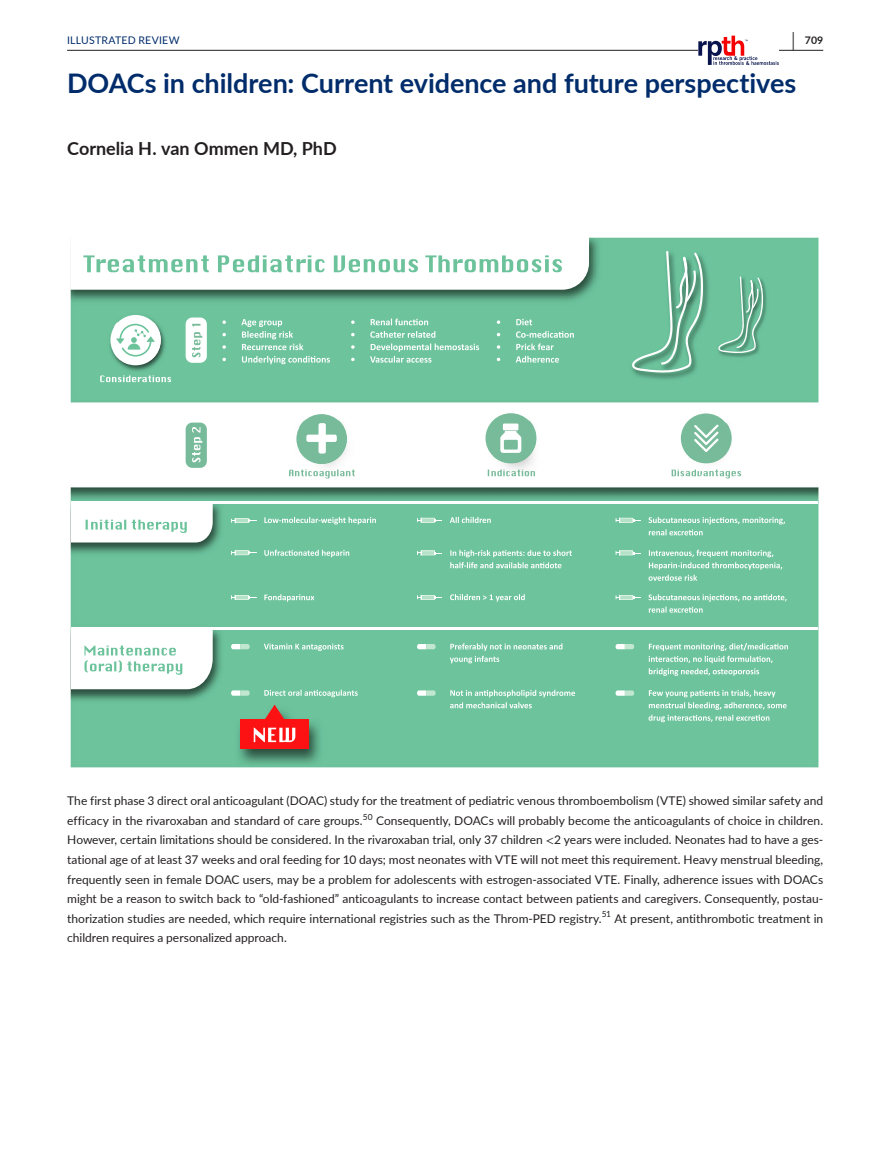
<style>
.page{position:relative;width:893px;height:1174px;background:#fff}
.page>*{position:absolute;margin:0;border:0;box-sizing:border-box;transform-origin:0 0}
.t1{font:700 27px "Lato";letter-spacing:-.005em;color:#002c6b}
.t2{font:700 19.5px "Lato";color:#231f20;scale:.48 1}
.t3{font:700 18px "Lato";color:#231f20}
.t4{font:12px/19.5px "Lato";color:#231f20;text-align:justify}
.t5{font:10.5px "Lato";letter-spacing:.02em;color:#002c6b}
.t6{font:700 10.5px "Lato";color:#231f20}
.s1{font-family:"STIX"}
</style>
<div class="page">
<hr style="left:67px;top:50px;width:756px;height:1px;background:#231f20">
<svg style="left:698px;top:36px;width:81px;height:29px"></svg>
<img style="left:70px;top:238px;width:749px;height:529px">
<svg style="left:70px;top:238px;width:519px;height:52px"></svg>
<svg style="left:222px;top:319px;width:81px;height:31px;background:#85cdac"></svg>
<svg style="left:222px;top:356px;width:108px;height:8px"></svg>
<svg style="left:497px;top:319px;width:35px;height:6px"></svg>
<svg style="left:497px;top:331px;width:77px;height:19px"></svg>
<svg style="left:497px;top:356px;width:62px;height:6px"></svg>
<div style="left:110px;top:315px;width:51px;height:50px;background:#fff;border-radius:50%"></div>
<svg style="left:116px;top:324px;width:39px;height:32px"></svg>
<svg style="left:100px;top:375px;width:71px;height:7px"></svg>
<svg style="left:631px;top:251px;width:72px;height:122px;background:#78bf9f"></svg>
<svg style="left:718px;top:276px;width:45px;height:77px;background:#78bf9f"></svg>
<svg style="left:351px;top:318px;width:77px;height:7px"></svg>
<svg style="left:351px;top:331px;width:128px;height:31px;background:#83ccaa"></svg>
<div style="left:296px;top:414px;width:51px;height:50px;background:#78bb9a;border-radius:50%"></div>
<div style="left:319px;top:423px;width:7px;height:30px;background:#fff;border-radius:2px"></div>
<div style="left:306px;top:434px;width:31px;height:8px;background:#fff;border-radius:2px"></div>
<svg style="left:289px;top:469px;width:66px;height:9px"></svg>
<div style="left:485px;top:413px;width:51px;height:50px;background:#78bb9a;border-radius:50%"></div>
<div style="left:503px;top:423px;width:15px;height:7px;background:#fff"></div>
<svg style="left:500px;top:431px;width:21px;height:22px"></svg>
<div style="left:504px;top:440px;width:14px;height:9px;background:#78bb9a"></div>
<svg style="left:488px;top:469px;width:47px;height:7px"></svg>
<div style="left:681px;top:413px;width:50px;height:50px;background:#78bb9a;border-radius:50%"></div>
<svg style="left:694px;top:424px;width:25px;height:28px"></svg>
<svg style="left:672px;top:469px;width:69px;height:9px"></svg>
<svg style="left:264px;top:517px;width:112px;height:7px"></svg>
<svg style="left:264px;top:643px;width:80px;height:8px"></svg>
<svg style="left:649px;top:690px;width:138px;height:32px;background:#88ceae"></svg>
<svg style="left:450px;top:517px;width:41px;height:6px"></svg>
<svg style="left:648px;top:594px;width:139px;height:18px;background:#84ccac"></svg>
<svg style="left:616px;top:644px;width:18px;height:5px"></svg>
<svg style="left:417px;top:644px;width:19px;height:5px"></svg>
<svg style="left:231px;top:644px;width:19px;height:5px"></svg>
<svg style="left:417px;top:690px;width:19px;height:5px"></svg>
<svg style="left:231px;top:690px;width:19px;height:5px"></svg>
<svg style="left:616px;top:690px;width:18px;height:6px"></svg>
<div style="left:240px;top:719px;width:69px;height:29px;background:#fd1214"></div>
<svg style="left:265px;top:704px;width:19px;height:15px"></svg>
<svg style="left:254px;top:727px;width:41px;height:15px"></svg>
<svg style="left:249px;top:596px;width:7px;height:2px"></svg>
<svg style="left:231px;top:595px;width:5px;height:5px"></svg>
<hr style="left:235px;top:595px;width:14px;height:4px;background:#fff">
<svg style="left:236px;top:595px;width:12px;height:4px"></svg>
<svg style="left:435px;top:596px;width:7px;height:2px"></svg>
<svg style="left:417px;top:594px;width:5px;height:6px"></svg>
<hr style="left:421px;top:595px;width:14px;height:4px;background:#fff">
<svg style="left:422px;top:595px;width:12px;height:4px"></svg>
<svg style="left:633px;top:552px;width:8px;height:2px"></svg>
<svg style="left:616px;top:550px;width:4px;height:6px"></svg>
<svg style="left:620px;top:551px;width:13px;height:4px"></svg>
<svg style="left:633px;top:596px;width:8px;height:2px"></svg>
<svg style="left:616px;top:595px;width:4px;height:5px"></svg>
<svg style="left:620px;top:595px;width:13px;height:4px"></svg>
<svg style="left:231px;top:518px;width:25px;height:5px"></svg>
<svg style="left:435px;top:519px;width:7px;height:2px"></svg>
<svg style="left:417px;top:517px;width:5px;height:6px"></svg>
<hr style="left:421px;top:518px;width:14px;height:4px;background:#fff">
<svg style="left:422px;top:518px;width:12px;height:4px"></svg>
<svg style="left:633px;top:519px;width:8px;height:2px"></svg>
<svg style="left:616px;top:517px;width:4px;height:6px"></svg>
<svg style="left:620px;top:518px;width:13px;height:4px"></svg>
<svg style="left:249px;top:552px;width:7px;height:2px"></svg>
<svg style="left:231px;top:550px;width:4px;height:5px"></svg>
<svg style="left:235px;top:550px;width:14px;height:5px"></svg>
<svg style="left:236px;top:551px;width:12px;height:4px"></svg>
<svg style="left:435px;top:552px;width:7px;height:2px"></svg>
<svg style="left:417px;top:550px;width:5px;height:6px"></svg>
<hr style="left:421px;top:551px;width:14px;height:4px;background:#fff">
<hr style="left:422px;top:551px;width:12px;height:4px;background:#b9e4cb">
<svg style="left:71px;top:504px;width:142px;height:38px"></svg>
<svg style="left:71px;top:630px;width:142px;height:59px"></svg>
<hr style="left:71px;top:627px;width:747px;height:3px;background:#fff">
<hr style="left:71px;top:501px;width:747px;height:3px;background:#fff">
<svg style="left:450px;top:550px;width:122px;height:18px;background:#8fd0b2"></svg>
<svg style="left:450px;top:594px;width:75px;height:7px"></svg>
<svg style="left:264px;top:594px;width:50px;height:8px"></svg>
<svg style="left:264px;top:549px;width:85px;height:8px"></svg>
<svg style="left:450px;top:643px;width:112px;height:20px;background:#84ccab"></svg>
<svg style="left:450px;top:690px;width:125px;height:18px;background:#8bcfb0"></svg>
<svg style="left:264px;top:689px;width:94px;height:8px"></svg>
<div style="left:186px;top:317px;width:21px;height:46px;background:#fff;border-radius:7px"></div>
<div style="left:186px;top:422px;width:21px;height:46px;background:#78bb9a;border-radius:7px"></div>
<svg style="left:192px;top:324px;width:10px;height:33px"></svg>
<svg style="left:192px;top:427px;width:10px;height:35px"></svg>
<svg style="left:648px;top:517px;width:137px;height:18px;background:#85ccac"></svg>
<svg style="left:649px;top:550px;width:133px;height:31px;background:#85ccac"></svg>
<svg style="left:649px;top:643px;width:139px;height:33px;background:#88ceae"></svg>
<h2 class="t2" style="left:792px;top:25px;width:7px">|</h2>
<p class="t5" style="left:67px;top:33px;width:114px">ILLUSTRATED REVIEW</p>
<p class="t6" style="left:805px;top:33px;width:20px">709</p>
<h1 class="t1" style="left:67px;top:64px;width:731px">DOACs in children: Current evidence and future perspectives</h1>
<h3 class="t3" style="left:67px;top:135px;width:271px">Cornelia H. van Ommen MD, PhD</h3>
<p class="t4" style="left:67px;top:791px;width:758px">The first phase 3 direct oral anticoagulant (DOAC) study for the treatment of pediatric venous thromboembolism (VTE) showed similar safety and efficacy in the rivaroxaban and standard of care groups.<sup>50</sup> Consequently, DOACs will probably become the anticoagulants of choice in children.<br>However, certain limitations should be considered. In the rivaroxaban trial, only 37 children <span class="s1">&lt;</span>2 years were included. Neonates had to have a ges&shy;tational age of at least 37 weeks and oral feeding for 10 days; most neonates with VTE will not meet this requirement. Heavy menstrual bleeding, frequently seen in female DOAC users, may be a problem for adolescents with estrogen-associated VTE. Finally, adherence issues with DOACs might be a reason to switch back to “old-fashioned” anticoagulants to increase contact between patients and caregivers. Consequently, postau&shy;thorization studies are needed, which require international registries such as the Throm-PED registry.<sup>51</sup> At present, antithrombotic treatment in children requires a personalized approach.</p>
</div>
